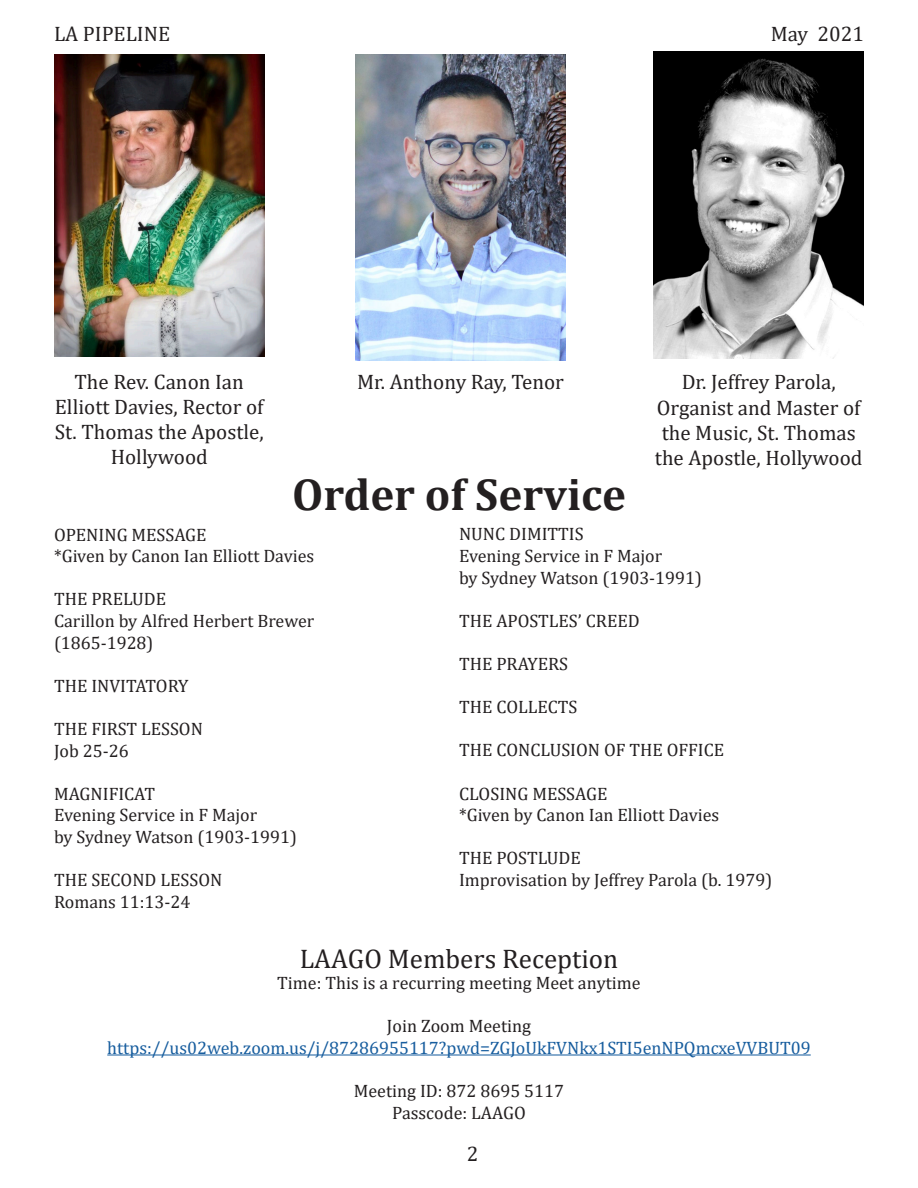
<style>
.page{position:relative;width:918px;height:1188px;background:#fff}
.page>*{position:absolute;margin:0;border:0;box-sizing:border-box;transform-origin:0 0}
.t1{font:700 45px "Cambria";color:#231f20}
.t2{font:27px "Cambria";color:#231f20}
.t3{font:21px/25.2px "Cambria";color:#231f20;text-align:center}
.t4{font:18px "Cambria";color:#231f20}
.t5{font:18px "Cambria";color:#175d9e}
</style>
<div class="page">
<img style="left:54px;top:54px;width:211px;height:302px">
<img style="left:653px;top:52px;width:211px;height:306px">
<hr style="left:107px;top:1054px;width:704px;height:2px;background:#175d9e">
<img style="left:355px;top:54px;width:211px;height:306px">
<p class="t3" style="left:54px;top:22px;width:118px">LA PIPELINE</p>
<p class="t3" style="left:771px;top:21px;width:95px">May 2021</p>
<p class="t3" style="left:55px;top:369px;width:211px">The Rev. Canon Ian<br>Elliott Davies, Rector of<br>St. Thomas the Apostle,<br>Hollywood</p>
<p class="t3" style="left:682px;top:370px;width:156px">Dr. Jeffrey Parola,</p>
<p class="t3" style="left:357px;top:369px;width:208px">Mr. Anthony Ray, Tenor</p>
<p class="t3" style="left:655px;top:395px;width:209px">Organist and Master of the Music, St. Thomas the Apostle, Hollywood</p>
<p class="t1" style="left:292px;top:463px;width:335px">Order of Service</p>
<p class="t4" style="left:54px;top:524px;width:154px">OPENING MESSAGE</p>
<p class="t4" style="left:54px;top:545px;width:262px">*Given by Canon Ian Elliott Davies</p>
<p class="t4" style="left:54px;top:589px;width:114px">THE PRELUDE</p>
<p class="t4" style="left:54px;top:610px;width:262px">Carillon by Alfred Herbert Brewer</p>
<p class="t4" style="left:54px;top:632px;width:101px">(1865-1928)</p>
<p class="t4" style="left:54px;top:675px;width:136px">THE INVITATORY</p>
<p class="t4" style="left:54px;top:718px;width:150px">THE FIRST LESSON</p>
<p class="t4" style="left:54px;top:740px;width:76px">Job 25-26</p>
<p class="t4" style="left:54px;top:783px;width:103px">MAGNIFICAT</p>
<p class="t4" style="left:54px;top:805px;width:205px">Evening Service in F Major</p>
<p class="t4" style="left:54px;top:826px;width:245px">by Sydney Watson (1903-1991)</p>
<p class="t4" style="left:54px;top:869px;width:170px">THE SECOND LESSON</p>
<p class="t4" style="left:54px;top:891px;width:138px">Romans 11:13-24</p>
<p class="t4" style="left:459px;top:524px;width:126px">NUNC DIMITTIS</p>
<p class="t4" style="left:459px;top:545px;width:205px">Evening Service in F Major</p>
<p class="t4" style="left:459px;top:567px;width:245px">by Sydney Watson (1903-1991)</p>
<p class="t4" style="left:459px;top:610px;width:182px">THE APOSTLES’ CREED</p>
<p class="t4" style="left:459px;top:653px;width:111px">THE PRAYERS</p>
<p class="t4" style="left:459px;top:696px;width:120px">THE COLLECTS</p>
<p class="t4" style="left:459px;top:740px;width:267px">THE CONCLUSION OF THE OFFICE</p>
<p class="t4" style="left:459px;top:783px;width:150px">CLOSING MESSAGE</p>
<p class="t4" style="left:459px;top:804px;width:262px">*Given by Canon Ian Elliott Davies</p>
<p class="t4" style="left:459px;top:848px;width:123px">THE POSTLUDE</p>
<p class="t4" style="left:459px;top:869px;width:315px">Improvisation by Jeffrey Parola (b. 1979)</p>
<p class="t2" style="left:300px;top:942px;width:320px">LAAGO Members Reception</p>
<p class="t4" style="left:277px;top:972px;width:365px">Time: This is a recurring meeting Meet anytime</p>
<p class="t4" style="left:387px;top:1016px;width:146px">Join Zoom Meeting</p>
<p class="t5" style="left:107px;top:1037px;width:705px">https://us02web.zoom.us/j/87286955117?pwd=ZGJoUkFVNkx1STI5enNPQmcxeVVBUT09</p>
<p class="t4" style="left:354px;top:1080px;width:212px">Meeting ID: 872 8695 5117</p>
<p class="t4" style="left:392px;top:1102px;width:135px">Passcode: LAAGO</p>
<p class="t3" style="left:467px;top:1141px;width:13px">2</p>
</div>
